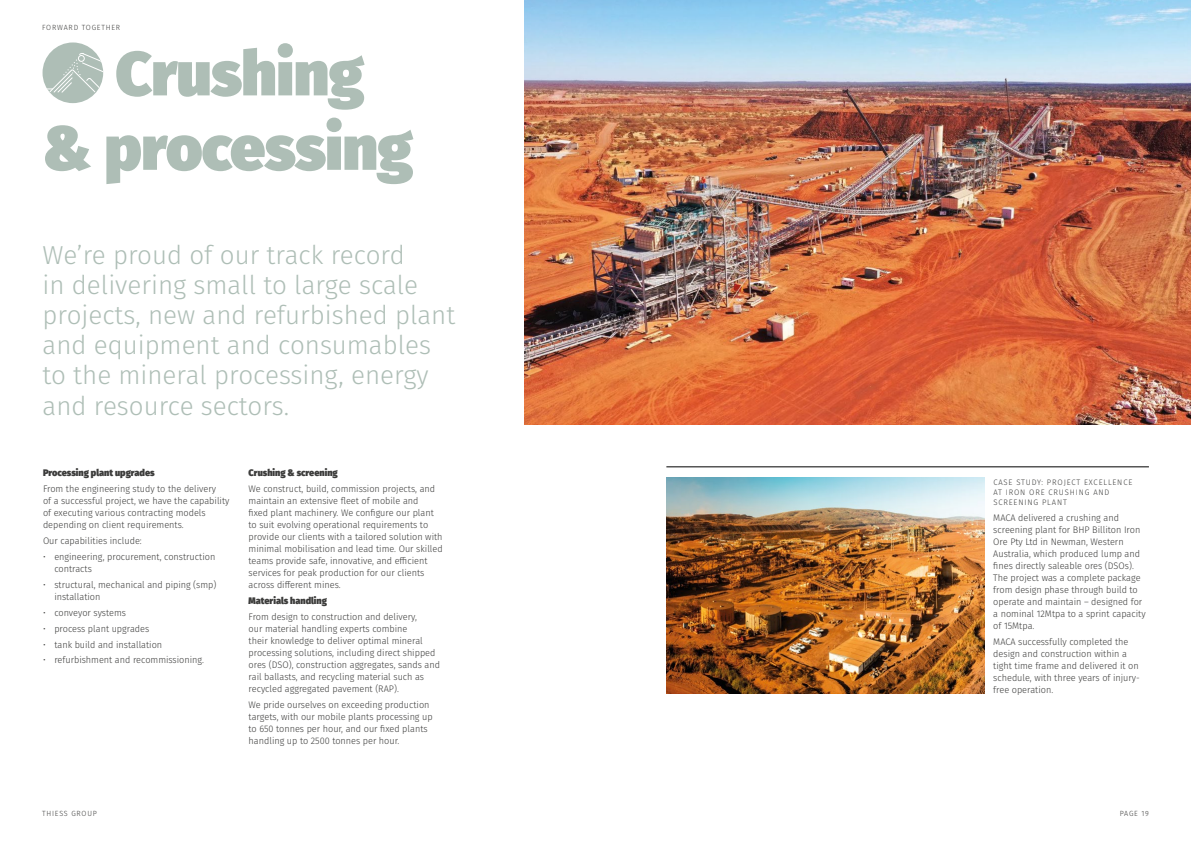
<style>
.page{position:relative;width:1191px;height:842px;background:#fff}
.page>*{position:absolute;margin:0;border:0;box-sizing:border-box;transform-origin:0 0}
.t1{font:900 62px/74.4px "Fira Sans";letter-spacing:-.005em;color:#aebeb6;text-align:center}
.t2{font:300 26px/30px "Fira Sans";color:#aebeb6}
.t3{font:300 9.5px/12px "Fira Sans";color:#3c3c3b;scale:.96 1}
.t4{font:900 9.5px "Fira Sans";color:#3c3c3b;scale:.96 1}
.t5{font:300 8px/10px "Fira Sans";letter-spacing:.11em;color:#3c3c3b;scale:.96 1}
.t6{font:300 7.5px "Fira Sans";letter-spacing:.11em;color:#3c3c3b;scale:.96 1}
</style>
<div class="page">
<img style="left:524px;top:0;width:667px;height:424px">
<img style="left:666px;top:478px;width:318px;height:216px">
<hr style="left:666px;top:467px;width:483px;height:1px;background:#000">
<div style="left:43px;top:42px;width:60px;height:61px;background:#aebeb6;border-radius:50%"></div>
<svg style="left:43px;top:53px;width:60px;height:40px"></svg>
<p class="t6" style="left:42px;top:22px;width:83px">FORWARD TOGETHER</p>
<h1 class="t1" style="left:43px;top:30px;width:372px">Crushing<br>&amp; processing</h1>
<h2 class="t2" style="left:43px;top:240px;width:414px">We’re proud of our track record<br>in delivering small to large scale projects, new and refurbished plant and equipment and consumables to the mineral processing, energy and resource sectors.</h2>
<p class="t4" style="left:43px;top:464px;width:118px">Processing plant upgrades</p>
<p class="t3" style="left:43px;top:482px;width:196px">From the engineering study to the delivery<br>of a successful project, we have the capability of executing various contracting models depending on client requirements.</p>
<p class="t3" style="left:43px;top:534px;width:104px">Our capabilities include:</p>
<p class="t3" style="left:54px;top:550px;width:169px;text-indent:-11px">• engineering, procurement, construction contracts</p>
<p class="t3" style="left:54px;top:578px;width:170px;text-indent:-11px">• structural, mechanical and piping (smp) installation</p>
<p class="t3" style="left:43px;top:606px;width:88px">• conveyor systems</p>
<p class="t3" style="left:43px;top:622px;width:112px">• process plant upgrades</p>
<p class="t3" style="left:43px;top:638px;width:126px">• tank build and installation</p>
<p class="t3" style="left:43px;top:654px;width:169px">• refurbishment and recommissioning.</p>
<p class="t4" style="left:248px;top:464px;width:95px">Crushing &amp; screening</p>
<p class="t3" style="left:248px;top:482px;width:204px">We construct, build, commission projects, and maintain an extensive fleet of mobile and<br>fixed plant machinery. We configure our plant to suit evolving operational requirements to provide our clients with a tailored solution with minimal mobilisation and lead time. Our skilled teams provide safe, innovative, and efficient services for peak production for our clients across different mines.</p>
<p class="t4" style="left:248px;top:592px;width:83px">Materials handling</p>
<p class="t3" style="left:248px;top:610px;width:201px">From design to construction and delivery,<br>our material handling experts combine<br>their knowledge to deliver optimal mineral processing solutions, including direct shipped ores (DSO), construction aggregates, sands and rail ballasts, and recycling material such as recycled aggregated pavement (RAP).</p>
<p class="t3" style="left:248px;top:698px;width:193px">We pride ourselves on exceeding production targets, with our mobile plants processing up to 650 tonnes per hour, and our fixed plants handling up to 2500 tonnes per hour.</p>
<p class="t5" style="left:993px;top:477px;width:146px">CASE STUDY: PROJECT EXCELLENCE<br>AT IRON ORE CRUSHING AND<br>SCREENING PLANT</p>
<p class="t3" style="left:993px;top:512px;width:160px">MACA delivered a crushing and screening plant for BHP Billiton Iron<br>Ore Pty Ltd in Newman, Western<br>Australia, which produced lump and fines directly saleable ores (DSOs).<br>The project was a complete package from design phase through build to operate and maintain – designed for a nominal 12Mtpa to a sprint capacity of 15Mtpa.</p>
<p class="t3" style="left:993px;top:636px;width:154px">MACA successfully completed the design and construction within a tight time frame and delivered it on schedule, with three years of injury&shy;free operation.</p>
<p class="t6" style="left:42px;top:808px;width:59px">THIESS GROUP</p>
<p class="t6" style="left:1119px;top:808px;width:32px">PAGE 19</p>
</div>
